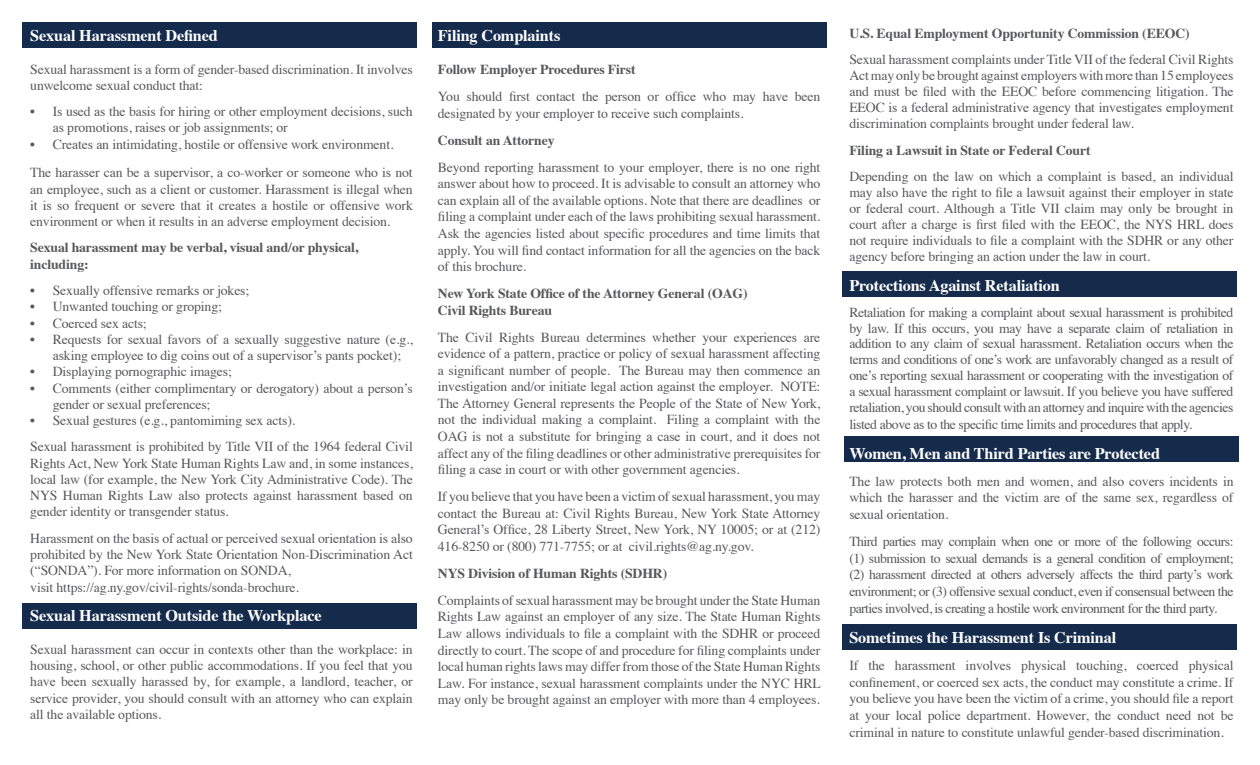
<style>
.page{position:relative;width:1260px;height:765px;background:#fff}
.page>*{position:absolute;margin:0;border:0;box-sizing:border-box;transform-origin:0 0}
.t1{font:700 16.25px "Times";letter-spacing:-.01em;color:#fff}
.t2{font:13.75px/16.6px "Times";letter-spacing:-.01em;color:#57585a;text-align:justify}
.t3{font:700 13.75px/16.6px "Times";letter-spacing:-.01em;color:#57585a}
</style>
<div class="page">
<div style="left:842px;top:624px;width:396px;height:26px;background:#152b4c"></div>
<div style="left:842px;top:271px;width:396px;height:26px;background:#152b4c"></div>
<div style="left:844px;top:436px;width:395px;height:26px;background:#152b4c"></div>
<div style="left:22px;top:22px;width:396px;height:26px;background:#152b4c"></div>
<div style="left:22px;top:604px;width:395px;height:25px;background:#152b4c"></div>
<div style="left:432px;top:22px;width:396px;height:26px;background:#152b4c"></div>
<p class="t1" style="left:30px;top:20px;width:189px">Sexual Harassment Defined</p>
<p class="t2" style="left:30px;top:60px;width:384px;line-height:16.2px">Sexual harassment is a form of gender-based discrimination. It involves unwelcome sexual conduct that:</p>
<p class="t2" style="left:53px;top:102px;width:361px;line-height:16.2px;text-indent:-22px">• Is used as the basis for hiring or other employment decisions, such as promotions, raises or job assignments; or</p>
<p class="t2" style="left:30px;top:135px;width:365px">• Creates an intimidating, hostile or offensive work environment.</p>
<p class="t2" style="left:30px;top:164px;width:384px;line-height:16.2px">The harasser can be a supervisor, a co-worker or someone who is not an employee, such as a client or customer. Harassment is illegal when it is so frequent or severe that it creates a hostile or offensive work environment or when it results in an adverse employment decision.</p>
<p class="t3" style="left:30px;top:238px;width:329px;line-height:16.2px">Sexual harassment may be verbal, visual and/or physical, including:</p>
<p class="t2" style="left:30px;top:281px;width:221px">• Sexually offensive remarks or jokes;</p>
<p class="t2" style="left:30px;top:297px;width:193px">• Unwanted touching or groping;</p>
<p class="t2" style="left:30px;top:313px;width:118px">• Coerced sex acts;</p>
<p class="t2" style="left:53px;top:330px;width:362px;line-height:16.2px;text-indent:-22px">• Requests for sexual favors of a sexually suggestive nature (e.g., asking employee to dig coins out of a supervisor’s pants pocket);</p>
<p class="t2" style="left:30px;top:362px;width:203px">• Displaying pornographic images;</p>
<p class="t2" style="left:53px;top:379px;width:362px;line-height:16.2px;text-indent:-22px">• Comments (either complimentary or derogatory) about a person’s gender or sexual preferences;</p>
<p class="t2" style="left:30px;top:411px;width:267px">• Sexual gestures (e.g., pantomiming sex acts).</p>
<p class="t2" style="left:30px;top:437px;width:384px;line-height:16.2px">Sexual harassment is prohibited by Title VII of the 1964 federal Civil Rights Act, New York State Human Rights Law and, in some instances, local law (for example, the New York City Administrative Code). The NYS Human Rights Law also protects against harassment based on gender identity or transgender status.</p>
<p class="t2" style="left:30px;top:529px;width:384px;line-height:16.2px">Harassment on the basis of actual or perceived sexual orientation is also prohibited by the New York State Orientation Non-Discrimination Act (“SONDA”). For more information on SONDA,</p>
<p class="t2" style="left:30px;top:578px;width:270px">visit https://ag.ny.gov/civil-rights/sonda-brochure.</p>
<p class="t1" style="left:30px;top:600px;width:293px">Sexual Harassment Outside the Workplace</p>
<p class="t2" style="left:30px;top:640px;width:384px;line-height:16.2px">Sexual harassment can occur in contexts other than the workplace: in housing, school, or other public accommodations. If you feel that you have been sexually harassed by, for example, a landlord, teacher, or service provider, you should consult with an attorney who can explain all the available options.</p>
<p class="t1" style="left:438px;top:20px;width:124px">Filing Complaints</p>
<p class="t3" style="left:438px;top:60px;width:199px">Follow Employer Procedures First</p>
<p class="t2" style="left:438px;top:87px;width:384px">You should first contact the person or office who may have been designated by your employer to receive such complaints.</p>
<p class="t3" style="left:438px;top:130px;width:118px">Consult an Attorney</p>
<p class="t2" style="left:438px;top:157px;width:384px">Beyond reporting harassment to your employer, there is no one right answer about how to proceed. It is advisable to consult an attorney who can explain all of the available options. Note that there are deadlines or filing a complaint under each of the laws prohibiting sexual harassment.<br>Ask the agencies listed about specific procedures and time limits that apply. You will find contact information for all the agencies on the back of this brochure.</p>
<p class="t3" style="left:438px;top:284px;width:311px">New York State Office of the Attorney General (OAG)<br>Civil Rights Bureau</p>
<p class="t2" style="left:438px;top:327px;width:384px">The Civil Rights Bureau determines whether your experiences are evidence of a pattern, practice or policy of sexual harassment affecting a significant number of people. The Bureau may then commence an investigation and/or initiate legal action against the employer. NOTE:<br>The Attorney General represents the People of the State of New York, not the individual making a complaint. Filing a complaint with the OAG is not a substitute for bringing a case in court, and it does not affect any of the filing deadlines or other administrative prerequisites for filing a case in court or with other government agencies.</p>
<p class="t2" style="left:438px;top:487px;width:384px">If you believe that you have been a victim of sexual harassment, you may contact the Bureau at: Civil Rights Bureau, New York State Attorney General’s Office, 28 Liberty Street, New York, NY 10005; or at (212)<br>416-8250 or (800) 771-7755; or at civil.rights@ag.ny.gov.</p>
<p class="t3" style="left:438px;top:563px;width:231px">NYS Division of Human Rights (SDHR)</p>
<p class="t2" style="left:438px;top:591px;width:385px">Complaints of sexual harassment may be brought under the State Human Rights Law against an employer of any size. The State Human Rights Law allows individuals to file a complaint with the SDHR or proceed directly to court. The scope of and procedure for filing complaints under local human rights laws may differ from those of the State Human Rights Law. For instance, sexual harassment complaints under the NYC HRL may only be brought against an employer with more than 4 employees.</p>
<p class="t3" style="left:849px;top:24px;width:342px">U.S. Equal Employment Opportunity Commission (EEOC)</p>
<p class="t2" style="left:849px;top:50px;width:386px;line-height:16px">Sexual harassment complaints under Title VII of the federal Civil Rights Act may only be brought against employers with more than 15 employees and must be filed with the EEOC before commencing litigation. The EEOC is a federal administrative agency that investigates employment discrimination complaints brought under federal law.</p>
<p class="t3" style="left:849px;top:141px;width:243px">Filing a Lawsuit in State or Federal Court</p>
<p class="t2" style="left:849px;top:167px;width:386px;line-height:15.9px">Depending on the law on which a complaint is based, an individual may also have the right to file a lawsuit against their employer in state or federal court. Although a Title VII claim may only be brought in court after a charge is first filed with the EEOC, the NYS HRL does not require individuals to file a complaint with the SDHR or any other agency before bringing an action under the law in court.</p>
<p class="t1" style="left:849px;top:270px;width:212px">Protections Against Retaliation</p>
<p class="t2" style="left:849px;top:303px;width:386px;line-height:16px">Retaliation for making a complaint about sexual harassment is prohibited by law. If this occurs, you may have a separate claim of retaliation in addition to any claim of sexual harassment. Retaliation occurs when the terms and conditions of one’s work are unfavorably changed as a result of one’s reporting sexual harassment or cooperating with the investigation of a sexual harassment complaint or lawsuit. If you believe you have suffered retaliation, you should consult with an attorney and inquire with the agencies listed above as to the specific time limits and procedures that apply.</p>
<p class="t1" style="left:849px;top:438px;width:312px">Women, Men and Third Parties are Protected</p>
<p class="t2" style="left:849px;top:471px;width:386px">The law protects both men and women, and also covers incidents in which the harasser and the victim are of the same sex, regardless of sexual orientation.</p>
<p class="t2" style="left:849px;top:532px;width:386px">Third parties may complain when one or more of the following occurs: (1) submission to sexual demands is a general condition of employment; (2) harassment directed at others adversely affects the third party’s work environment; or (3) offensive sexual conduct, even if consensual between the parties involved, is creating a hostile work environment for the third party.</p>
<p class="t1" style="left:849px;top:622px;width:268px">Sometimes the Harassment Is Criminal</p>
<p class="t2" style="left:849px;top:656px;width:386px">If the harassment involves physical touching, coerced physical confinement, or coerced sex acts, the conduct may constitute a crime. If you believe you have been the victim of a crime, you should file a report at your local police department. However, the conduct need not be criminal in nature to constitute unlawful gender-based discrimination.</p>
</div>
